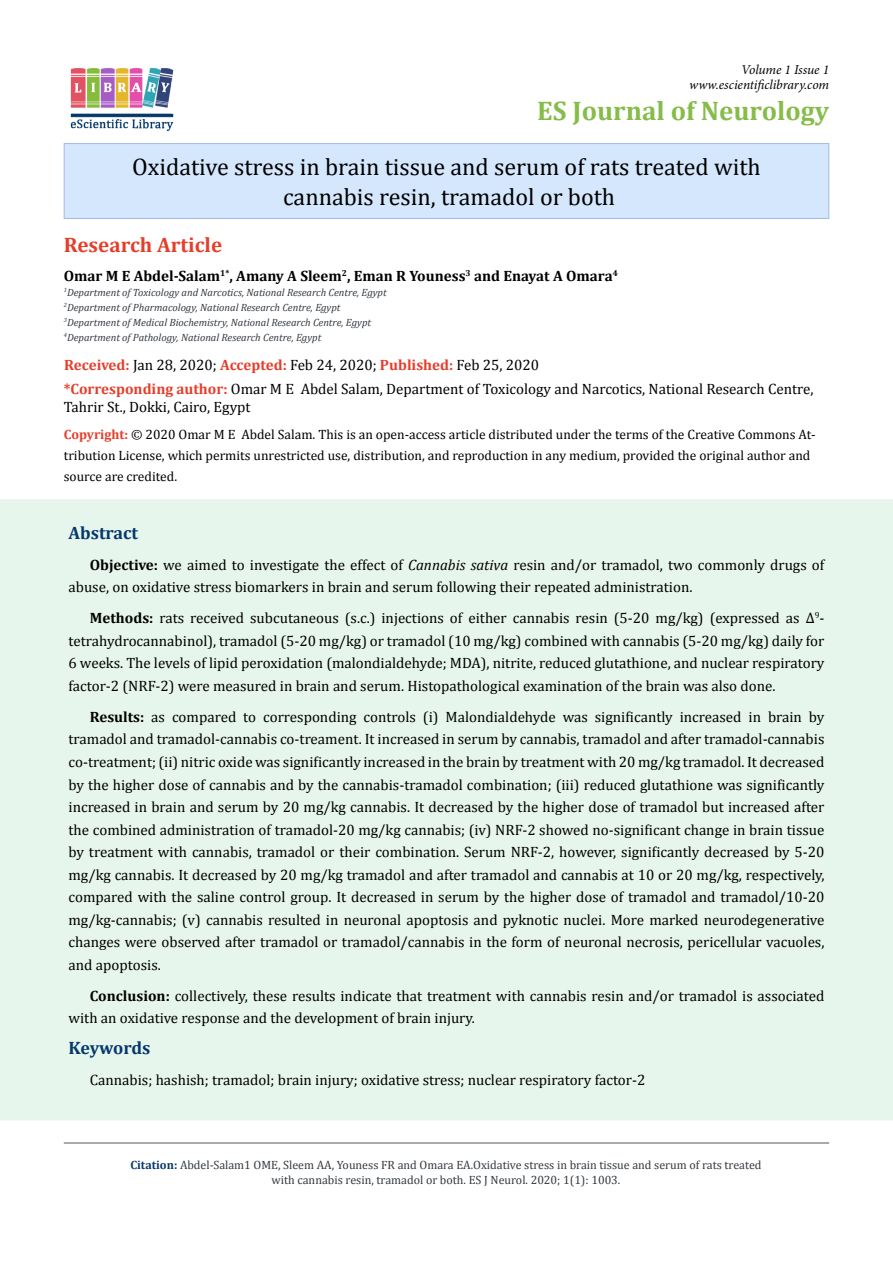
<style>
.page{position:relative;width:893px;height:1263px;background:#fff}
.page>*{position:absolute;margin:0;border:0;box-sizing:border-box;transform-origin:0 0}
.t1{font:700 27px "Cambria";color:#86bc4a}
.t2{font:24px/30px "Cambria";color:#000;text-align:center}
.t3{font:700 21px "Cambria";color:#e43e2b}
.t4{font:700 18px "Cambria";color:#05396b}
.t5{font:15px/22.5px "Cambria";color:#000}
.t6{font:700 15px "Cambria";color:#000}
.t7{font:13.5px/21px "Cambria";color:#000}
.t8{font:italic 13.5px/15px "Minion Pro";letter-spacing:-.01em;color:#000;text-align:right}
.t9{font:12px/15px "Cambria";color:#343a40;text-align:center}
.t10{font:italic 10.5px/15px "Cambria";color:#343a40}
.s1{font-weight:700;color:#e43e2b}
.s2{font-weight:700}
.s3{font-style:italic}
.s4{font-weight:700;color:#05396b}
</style>
<div class="page">
<hr style="left:64px;top:1142px;width:765px;height:1px;background:#000">
<hr style="left:64px;top:1143px;width:765px;height:1px;background:#000">
<img style="left:70px;top:68px;width:104px;height:63px">
<div style="left:0;top:499px;width:893px;height:621px;background:#e7f6ed"></div>
<div style="left:64px;top:144px;width:765px;height:74px;background:#d5e7fd"></div>
<div style="left:64px;top:143px;width:765px;height:76px;border:1px solid #a0bbe6"></div>
<p class="t8" style="left:689px;top:62px;width:141px">Volume 1 Issue 1 www.escientificlibrary.com</p>
<h1 class="t1" style="left:537px;top:92px;width:293px">ES Journal of Neurology</h1>
<h2 class="t2" style="left:132px;top:152px;width:630px">Oxidative stress in brain tissue and serum of rats treated with cannabis resin, tramadol or both</h2>
<h3 class="t3" style="left:64px;top:230px;width:160px">Research Article</h3>
<p class="t6" style="left:64px;top:265px;width:556px">Omar M E Abdel-Salam<sup>1*</sup>, Amany A Sleem<sup>2</sup>, Eman R Youness<sup>3</sup> and Enayat A Omara<sup>4</sup></p>
<p class="t10" style="left:64px;top:284px;width:324px"><sup>1</sup>Department of Toxicology and Narcotics, National Research Centre, Egypt <sup>2</sup>Department of Pharmacology, National Research Centre, Egypt <sup>3</sup>Department of Medical Biochemistry, National Research Centre, Egypt <sup>4</sup>Department of Pathology, National Research Centre, Egypt</p>
<p class="t5" style="left:64px;top:353px;width:476px"><span class="s1">Received:</span> Jan 28, 2020; <span class="s1">Accepted:</span> Feb 24, 2020; <span class="s1">Published:</span> Feb 25, 2020</p>
<p class="t5" style="left:64px;top:380px;width:751px;line-height:18px"><span class="s1">*Corresponding author:</span> Omar M E Abdel Salam, Department of Toxicology and Narcotics, National Research Centre,<br>Tahrir St., Dokki, Cairo, Egypt</p>
<p class="t7" style="left:64px;top:424px;width:753px"><span class="s1">Copyright:</span> © 2020 Omar M E Abdel Salam. This is an open-access article distributed under the terms of the Creative Commons At&shy;tribution License, which permits unrestricted use, distribution, and reproduction in any medium, provided the original author and source are credited.</p>
<p class="t4" style="left:68px;top:520px;width:71px">Abstract</p>
<p class="t5" style="left:69px;top:553px;width:757px;text-indent:21px"><span class="s2">Objective:</span> we aimed to investigate the effect of <span class="s3">Cannabis sativa</span> resin and/or tramadol, two commonly drugs of abuse, on oxidative stress biomarkers in brain and serum following their repeated administration.</p>
<p class="t5" style="left:69px;top:607px;width:757px;text-align:justify;text-indent:21px"><span class="s2">Methods:</span> rats received subcutaneous (s.c.) injections of either cannabis resin (5-20 mg/kg) (expressed as Δ<sup>9</sup>- tetrahydrocannabinol), tramadol (5-20 mg/kg) or tramadol (10 mg/kg) combined with cannabis (5-20 mg/kg) daily for 6 weeks. The levels of lipid peroxidation (malondialdehyde; MDA), nitrite, reduced glutathione, and nuclear respiratory factor-2 (NRF-2) were measured in brain and serum. Histopathological examination of the brain was also done.</p>
<p class="t5" style="left:69px;top:705px;width:757px;text-align:justify;text-indent:21px"><span class="s2">Results:</span> as compared to corresponding controls (i) Malondialdehyde was significantly increased in brain by tramadol and tramadol-cannabis co-treament. It increased in serum by cannabis, tramadol and after tramadol-cannabis co-treatment; (ii) nitric oxide was significantly increased in the brain by treatment with 20 mg/kg tramadol. It decreased by the higher dose of cannabis and by the cannabis-tramadol combination; (iii) reduced glutathione was significantly increased in brain and serum by 20 mg/kg cannabis. It decreased by the higher dose of tramadol but increased after the combined administration of tramadol-20 mg/kg cannabis; (iv) NRF-2 showed no-significant change in brain tissue by treatment with cannabis, tramadol or their combination. Serum NRF-2, however, significantly decreased by 5-20 mg/kg cannabis. It decreased by 20 mg/kg tramadol and after tramadol and cannabis at 10 or 20 mg/kg, respectively, compared with the saline control group. It decreased in serum by the higher dose of tramadol and tramadol/10-20 mg/kg-cannabis; (v) cannabis resulted in neuronal apoptosis and pyknotic nuclei. More marked neurodegenerative changes were observed after tramadol or tramadol/cannabis in the form of neuronal necrosis, pericellular vacuoles, and apoptosis.</p>
<p class="t5" style="left:69px;top:984px;width:757px;text-indent:21px"><span class="s2">Conclusion:</span> collectively, these results indicate that treatment with cannabis resin and/or tramadol is associated with an oxidative response and the development of brain injury.</p>
<p class="t4" style="left:68px;top:1035px;width:83px">Keywords</p>
<p class="t5" style="left:90px;top:1068px;width:557px">Cannabis; hashish; tramadol; brain injury; oxidative stress; nuclear respiratory factor-2</p>
<p class="t9" style="left:130px;top:1157px;width:633px"><span class="s4">Citation:</span> Abdel-Salam1 OME, Sleem AA, Youness FR and Omara EA.Oxidative stress in brain tissue and serum of rats treated with cannabis resin, tramadol or both. ES J Neurol. 2020; 1(1): 1003.</p>
</div>
